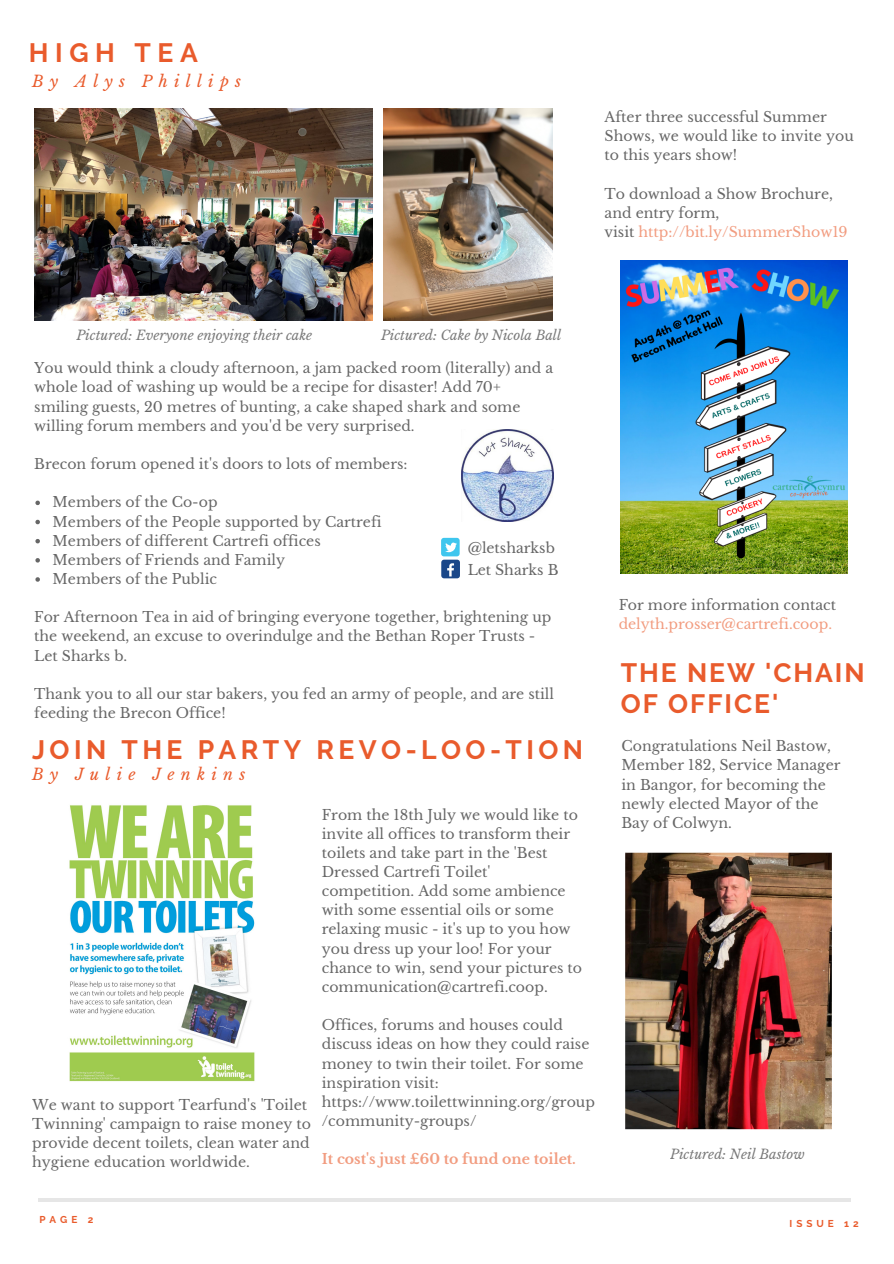
<style>
.page{position:relative;width:894px;height:1264px;background:#fff}
.page>*{position:absolute;margin:0;border:0;box-sizing:border-box;transform-origin:0 0}
.t1{font:700 26.55px "Raleway";letter-spacing:.165em;color:#e95b2c}
.t2{font:700 26.55px/31.5px "Raleway";letter-spacing:.075em;color:#e95b2c}
.t3{font:italic 15.75px "Libre Baskerville";letter-spacing:.4em;color:#e95b2c}
.t4{font:14.1px/19.2px "Libre Baskerville";color:#000}
.t5{font:700 14.1px "Libre Baskerville";color:#e95b2c}
.t6{font:14.1px "Libre Baskerville";color:#e95b2c}
.t7{font:italic 13.2px "Libre Baskerville";color:#222}
.t8{font:700 9.9px "Raleway";letter-spacing:.4em;color:#e95b2c}
.s1{color:#e95b2c}
</style>
<div class="page">
<hr style="left:39px;top:1198px;width:811px;height:3px;background:#000">
<svg style="left:35px;top:500px;width:5px;height:5px"></svg>
<svg style="left:35px;top:520px;width:5px;height:4px"></svg>
<svg style="left:35px;top:539px;width:5px;height:4px"></svg>
<svg style="left:35px;top:558px;width:5px;height:4px"></svg>
<svg style="left:35px;top:577px;width:5px;height:4px"></svg>
<img style="left:34px;top:109px;width:338px;height:211px">
<img style="left:383px;top:109px;width:169px;height:211px">
<img style="left:625px;top:852px;width:207px;height:278px">
<img style="left:620px;top:261px;width:227px;height:313px">
<img style="left:69px;top:805px;width:186px;height:277px">
<img style="left:461px;top:429px;width:92px;height:92px">
<div style="left:441px;top:538px;width:18px;height:18px;background:#3fc6ee;border-radius:3px"></div>
<svg style="left:445px;top:542px;width:12px;height:10px"></svg>
<div style="left:441px;top:559px;width:19px;height:19px;background:#1a4789;border-radius:3px"></div>
<svg style="left:447px;top:563px;width:7px;height:13px"></svg>
<h1 class="t1" style="left:29px;top:37px;width:171px">HIGH TEA</h1>
<p class="t3" style="left:32px;top:71px;width:210px">By Alys Phillips</p>
<p class="t4" style="left:604px;top:107px;width:251px">After three successful Summer<br>Shows, we would like to invite you to this years show!</p>
<p class="t4" style="left:604px;top:184px;width:244px">To download a Show Brochure, and entry form,<br>visit <span class="s1">http://bit.ly/SummerShow19</span></p>
<p class="t7" style="left:76px;top:327px;width:237px">Pictured: Everyone enjoying their cake</p>
<p class="t7" style="left:381px;top:327px;width:182px">Pictured: Cake by Nicola Ball</p>
<p class="t4" style="left:34px;top:359px;width:520px">You would think a cloudy afternoon, a jam packed room (literally) and a whole load of washing up would be a recipe for disaster! Add 70+ smiling guests, 20 metres of bunting, a cake shaped shark and some willing forum members and you'd be very surprised.</p>
<p class="t4" style="left:34px;top:454px;width:374px">Brecon forum opened it's doors to lots of members:</p>
<p class="t4" style="left:53px;top:493px;width:330px">Members of the Co-op<br>Members of the People supported by Cartrefi<br>Members of different Cartrefi offices<br>Members of Friends and Family<br>Members of the Public</p>
<p class="t4" style="left:34px;top:607px;width:518px">For Afternoon Tea in aid of bringing everyone together, brightening up the weekend, an excuse to overindulge and the Bethan Roper Trusts -<br>Let Sharks b.</p>
<p class="t4" style="left:34px;top:684px;width:521px">Thank you to all our star bakers, you fed an army of people, and are still feeding the Brecon Office!</p>
<p class="t4" style="left:467px;top:537px;width:92px;line-height:22.5px">@letsharksb<br>Let Sharks B</p>
<h1 class="t1" style="left:32px;top:734px;width:552px">JOIN THE PARTY REVO-LOO-TION</h1>
<p class="t3" style="left:32px;top:765px;width:214px">By Julie Jenkins</p>
<p class="t4" style="left:32px;top:1095px;width:280px">We want to support Tearfund's 'Toilet Twinning' campaign to raise money to provide decent toilets, clean water and hygiene education worldwide.</p>
<p class="t4" style="left:322px;top:805px;width:262px">From the 18th July we would like to invite all offices to transform their toilets and take part in the 'Best<br>Dressed Cartrefi Toilet' competition. Add some ambience with some essential oils or some relaxing music - it's up to you how you dress up your loo! For your chance to win, send your pictures to communication@cartrefi.coop.</p>
<p class="t4" style="left:322px;top:1015px;width:274px">Offices, forums and houses could discuss ideas on how they could raise money to twin their toilet. For some inspiration visit: https://www.toilettwinning.org/group /community-groups/</p>
<p class="t5" style="left:322px;top:1150px;width:255px">It cost's just £60 to fund one toilet.</p>
<p class="t8" style="left:39px;top:1213px;width:55px">PAGE 2</p>
<p class="t4" style="left:618px;top:595px;width:219px">For more information contact</p>
<p class="t6" style="left:618px;top:615px;width:215px">delyth.prosser@cartrefi.coop.</p>
<h1 class="t2" style="left:620px;top:656px;width:245px">THE NEW 'CHAIN<br>OF OFFICE'</h1>
<p class="t4" style="left:621px;top:736px;width:220px">Congratulations Neil Bastow,<br>Member 182, Service Manager in Bangor, for becoming the newly elected Mayor of the<br>Bay of Colwyn.</p>
<p class="t7" style="left:670px;top:1146px;width:136px">Pictured: Neil Bastow</p>
<p class="t8" style="left:789px;top:1217px;width:71px">ISSUE 12</p>
</div>
